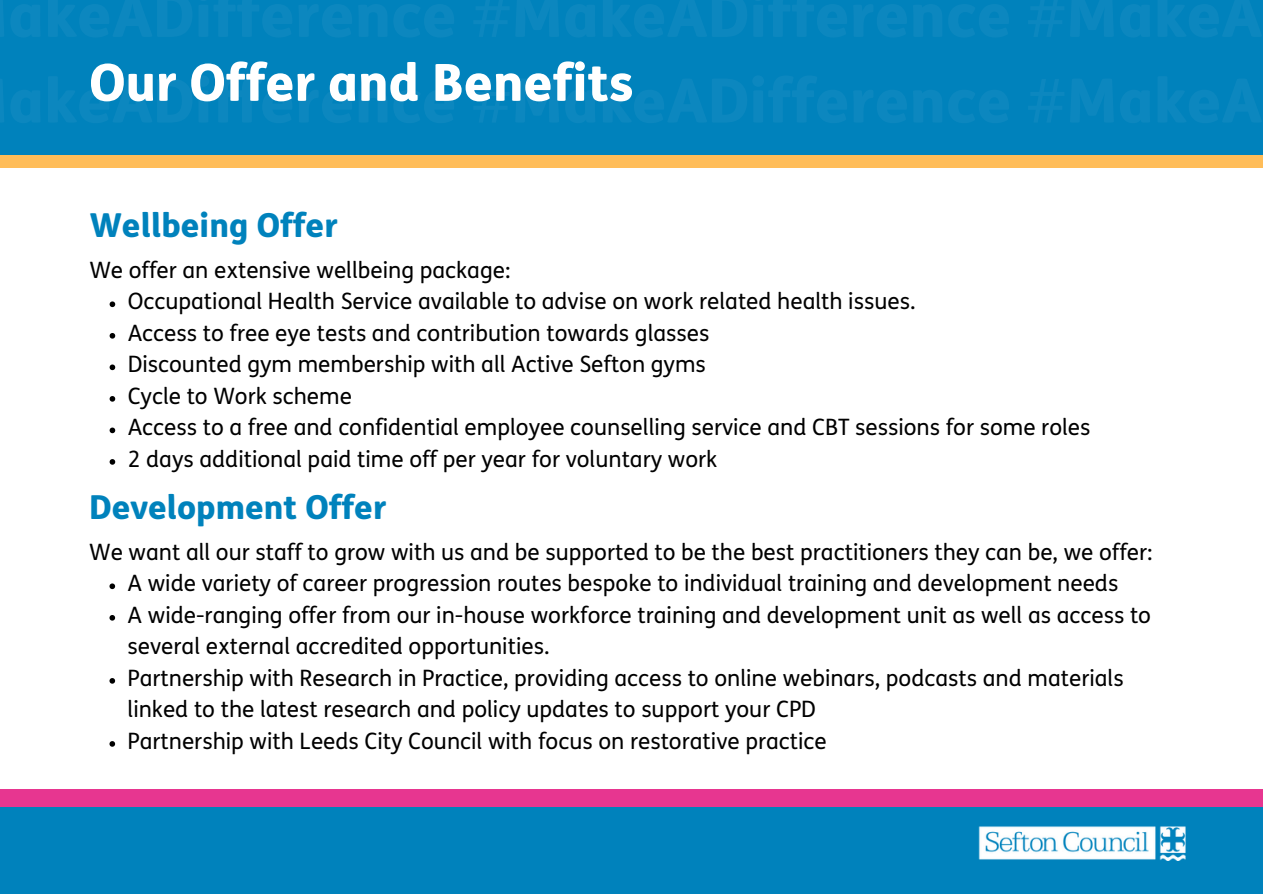
<style>
.page{position:relative;width:1263px;height:894px;background:#fff}
.page>*{position:absolute;margin:0;border:0;box-sizing:border-box;transform-origin:0 0}
.t1{font:800 51.15px "FS Me Trial";color:#fff}
.t2{font:800 33px "FS Me Trial";color:#0082bc}
.t3{font:22.5px/31.5px "FS Me Trial";color:#000}
</style>
<div class="page">
<div style="left:0;top:0;width:1263px;height:164px;background:#0082bc"></div>
<div style="left:0;top:155px;width:1263px;height:12px;background:#ffbd59"></div>
<div style="left:0;top:797px;width:1263px;height:96px;background:#0082bc"></div>
<img style="left:979px;top:826px;width:207px;height:34px">
<svg style="left:110px;top:301px;width:5px;height:6px"></svg>
<svg style="left:110px;top:333px;width:5px;height:5px"></svg>
<svg style="left:110px;top:364px;width:5px;height:6px"></svg>
<svg style="left:110px;top:396px;width:5px;height:5px"></svg>
<svg style="left:110px;top:427px;width:5px;height:6px"></svg>
<svg style="left:110px;top:459px;width:5px;height:5px"></svg>
<svg style="left:109px;top:583px;width:6px;height:6px"></svg>
<svg style="left:109px;top:615px;width:6px;height:5px"></svg>
<svg style="left:109px;top:678px;width:6px;height:5px"></svg>
<svg style="left:109px;top:741px;width:6px;height:5px"></svg>
<div style="left:0;top:788px;width:1263px;height:17px;background:#e73690"></div>
<h2 class="t1" style="left:89px;top:62px;width:546px">Our Offer and Benefits</h2>
<p class="t2" style="left:89px;top:212px;width:250px">Wellbeing Offer</p>
<p class="t3" style="left:89px;top:256px;width:423px">We offer an extensive wellbeing package:</p>
<p class="t3" style="left:128px;top:288px;width:789px">Occupational Health Service available to advise on work related health issues.</p>
<p class="t3" style="left:128px;top:319px;width:583px">Access to free eye tests and contribution towards glasses</p>
<p class="t3" style="left:128px;top:351px;width:580px">Discounted gym membership with all Active Sefton gyms</p>
<p class="t3" style="left:128px;top:382px;width:226px">Cycle to Work scheme</p>
<p class="t3" style="left:128px;top:414px;width:964px">Access to a free and confidential employee counselling service and CBT sessions for some roles</p>
<h3 class="t3" style="left:128px;top:445px;width:591px">2 days additional paid time off per year for voluntary work</h3>
<p class="t2" style="left:89px;top:494px;width:299px">Development Offer</p>
<p class="t3" style="left:89px;top:538px;width:1065px">We want all our staff to grow with us and be supported to be the best practitioners they can be, we offer:</p>
<p class="t3" style="left:128px;top:569px;width:992px">A wide variety of career progression routes bespoke to individual training and development needs</p>
<p class="t3" style="left:128px;top:601px;width:1025px">A wide-ranging offer from our in-house workforce training and development unit as well as access to several external accredited opportunities.</p>
<p class="t3" style="left:128px;top:664px;width:998px">Partnership with Research in Practice, providing access to online webinars, podcasts and materials linked to the latest research and policy updates to support your CPD</p>
<p class="t3" style="left:128px;top:727px;width:701px">Partnership with Leeds City Council with focus on restorative practice</p>
</div>
